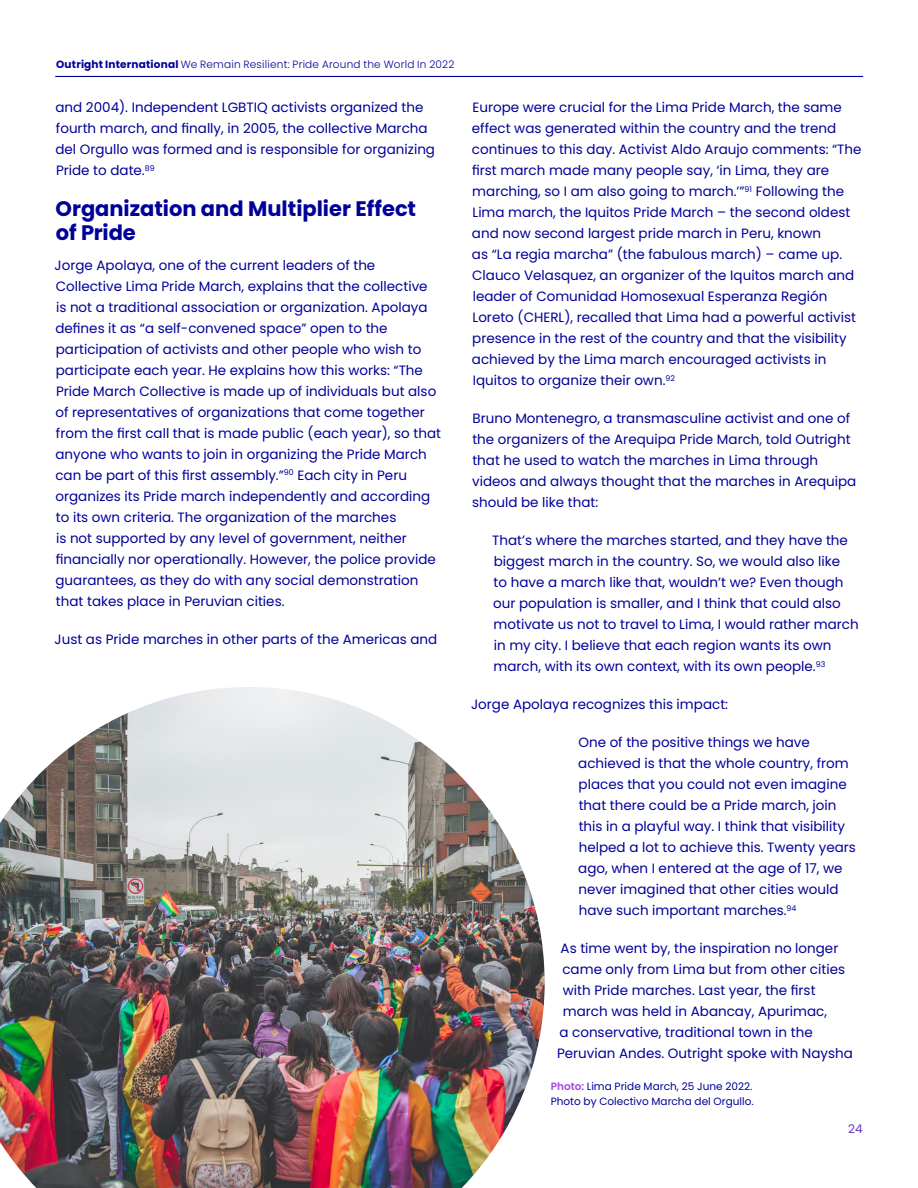
<style>
.page{position:relative;width:918px;height:1188px;background:#fff}
.page>*{position:absolute;margin:0;border:0;box-sizing:border-box;transform-origin:0 0}
.Heading2_Reworked{font:700 21px/24px "Poppins";color:#009}
.Body_text_1{font:13.5px/21px "Poppins";color:#009}
.t1{font:12px "Poppins";color:#63c}
.captions{font:10.5px/15px "Poppins";color:#009}
.t2{font:300 10.5px "Poppins";letter-spacing:.02em;color:#009}
.s1{font-weight:700}
.s2{font-weight:600;color:#a645e0}
</style>
<div class="page">
<hr style="left:55px;top:76px;width:808px;height:1px;background:#009">
<img style="left:0;top:687px;width:545px;height:501px">
<p class="t2" style="left:56px;top:58px;width:400px"><span class="s1">Outright International</span> We Remain Resilient: Pride Around the World In 2022</p>
<p class="Body_text_1" style="left:55px;top:97px;width:381px">and 2004). Independent LGBTIQ activists organized the fourth march, and finally, in 2005, the collective Marcha del Orgullo was formed and is responsible for organizing Pride to date.<sup>89</sup></p>
<p class="Heading2_Reworked" style="left:55px;top:197px;width:362px">Organization and Multiplier Effect of Pride</p>
<p class="Body_text_1" style="left:55px;top:255px;width:388px">Jorge Apolaya, one of the current leaders of the Collective Lima Pride March, explains that the collective<br>is not a traditional association or organization. Apolaya defines it as “a self-convened space” open to the participation of activists and other people who wish to participate each year. He explains how this works: “The Pride March Collective is made up of individuals but also of representatives of organizations that come together from the first call that is made public (each year), so that anyone who wants to join in organizing the Pride March can be part of this first assembly.”<sup>90</sup> Each city in Peru organizes its Pride march independently and according to its own criteria. The organization of the marches<br>is not supported by any level of government, neither financially nor operationally. However, the police provide guarantees, as they do with any social demonstration that takes place in Peruvian cities.</p>
<p class="Body_text_1" style="left:55px;top:629px;width:384px">Just as Pride marches in other parts of the Americas and</p>
<p class="Body_text_1" style="left:472px;top:97px;width:391px">Europe were crucial for the Lima Pride March, the same effect was generated within the country and the trend continues to this day. Activist Aldo Araujo comments: “The first march made many people say, ‘in Lima, they are marching, so I am also going to march.’”<sup>91</sup> Following the Lima march, the Iquitos Pride March – the second oldest and now second largest pride march in Peru, known<br>as “La regia marcha” (the fabulous march) – came up.<br>Clauco Velasquez, an organizer of the Iquitos march and leader of Comunidad Homosexual Esperanza Región Loreto (CHERL), recalled that Lima had a powerful activist presence in the rest of the country and that the visibility achieved by the Lima march encouraged activists in Iquitos to organize their own.<sup>92</sup></p>
<p class="Body_text_1" style="left:472px;top:408px;width:386px">Bruno Montenegro, a transmasculine activist and one of the organizers of the Arequipa Pride March, told Outright that he used to watch the marches in Lima through videos and always thought that the marches in Arequipa should be like that:</p>
<p class="Body_text_1" style="left:492px;top:530px;width:368px">That’s where the marches started, and they have the biggest march in the country. So, we would also like<br>to have a march like that, wouldn’t we? Even though our population is smaller, and I think that could also motivate us not to travel to Lima, I would rather march in my city. I believe that each region wants its own march, with its own context, with its own people.<sup>93</sup></p>
<p class="Body_text_1" style="left:471px;top:694px;width:259px">Jorge Apolaya recognizes this impact:</p>
<p class="Body_text_1" style="left:578px;top:732px;width:279px">One of the positive things we have achieved is that the whole country, from places that you could not even imagine that there could be a Pride march, join this in a playful way. I think that visibility helped a lot to achieve this. Twenty years ago, when I entered at the age of 17, we never imagined that other cities would have such important marches.<sup>94</sup></p>
<p class="Body_text_1" style="left:561px;top:938px;width:279px">As time went by, the inspiration no longer</p>
<p class="Body_text_1" style="left:562px;top:959px;width:284px">came only from Lima but from other cities</p>
<p class="Body_text_1" style="left:563px;top:980px;width:254px">with Pride marches. Last year, the first</p>
<p class="Body_text_1" style="left:563px;top:1001px;width:266px">march was held in Abancay, Apurimac,</p>
<p class="Body_text_1" style="left:559px;top:1022px;width:255px">a conservative, traditional town in the</p>
<p class="Body_text_1" style="left:557px;top:1043px;width:297px">Peruvian Andes. Outright spoke with Naysha</p>
<p class="captions" style="left:551px;top:1079px;width:204px"><span class="s2">Photo:</span> Lima Pride March, 25 June 2022.<br>Photo by Colectivo Marcha del Orgullo.</p>
<p class="t1" style="left:848px;top:1122px;width:16px">24</p>
</div>
